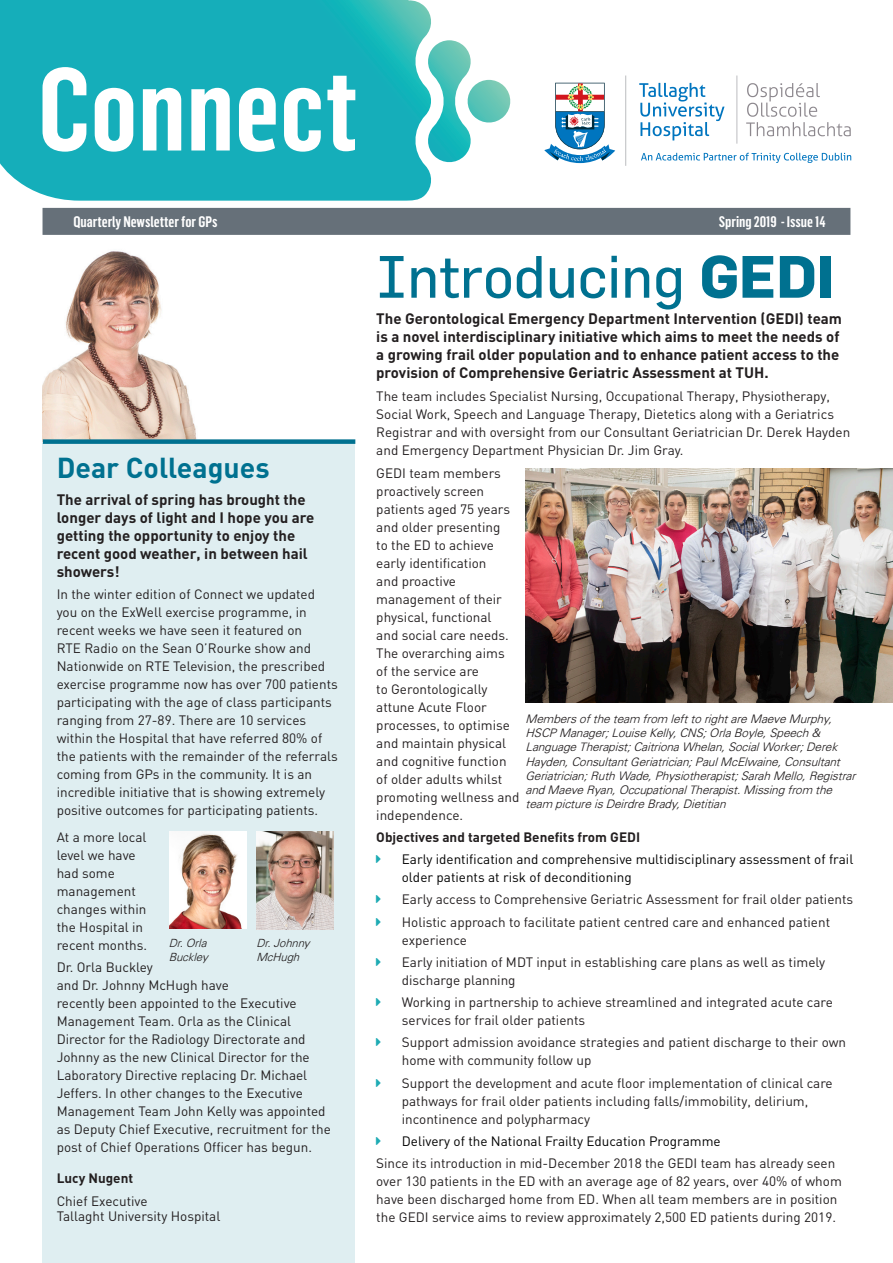
<style>
.page{position:relative;width:893px;height:1263px;background:#fff}
.page>*{position:absolute;margin:0;border:0;box-sizing:border-box;transform-origin:0 0}
.t1{font:58.5px "Flama";color:#007190}
.t2{font:700 28.5px "DIN";color:#007190}
.BODY{font:700 15px/18px "DIN";color:#231f20}
.t3{font:600 15px "Flama Condensed";color:#fff}
.BODY-2{font:13.5px/18px "DIN";color:#231f20}
.BODY-3{font:13.5px/18px "DIN";color:#000}
.BODY-4{font:700 13.5px "DIN";color:#231f20}
.Caption_new{font:italic 300 11.7px/14.1px "Univers";color:#231f20}
.Caption_new-2{font:italic 300 11.25px/13.5px "Univers";color:#231f20}
.s1{font-weight:700}
</style>
<div class="page">
<div style="left:43px;top:444px;width:312px;height:819px;background:#dfeef1"></div>
<div style="left:43px;top:208px;width:807px;height:27px;background:#667079"></div>
<svg style="left:433px;top:40px;width:78px;height:123px"></svg>
<svg style="left:0;top:0;width:433px;height:201px;background:#20b2bc"></svg>
<svg style="left:641px;top:153px;width:210px;height:10px"></svg>
<svg style="left:746px;top:83px;width:105px;height:53px"></svg>
<hr style="left:625px;top:76px;width:1px;height:90px;background:#bcbdc0">
<svg style="left:639px;top:83px;width:85px;height:57px"></svg>
<hr style="left:736px;top:76px;width:1px;height:68px;background:#bcbdc0">
<svg style="left:544px;top:83px;width:71px;height:80px"></svg>
<svg style="left:43px;top:67px;width:43px;height:85px"></svg>
<svg style="left:95px;top:88px;width:38px;height:64px"></svg>
<svg style="left:143px;top:88px;width:38px;height:62px"></svg>
<svg style="left:191px;top:88px;width:39px;height:62px"></svg>
<svg style="left:239px;top:88px;width:37px;height:64px"></svg>
<svg style="left:284px;top:88px;width:37px;height:64px"></svg>
<svg style="left:327px;top:76px;width:28px;height:75px"></svg>
<img style="left:43px;top:251px;width:154px;height:188px">
<div style="left:43px;top:439px;width:312px;height:5px;background:#007190"></div>
<img style="left:169px;top:831px;width:78px;height:97px">
<img style="left:256px;top:832px;width:77px;height:97px">
<img style="left:525px;top:468px;width:368px;height:234px">
<p class="t3" style="left:73px;top:212px;width:146px">Quarterly Newsletter for GPs</p>
<p class="t3" style="left:719px;top:212px;width:109px">Spring 2019 - Issue 14</p>
<h2 class="t1" style="left:376px;top:241px;width:460px">Introducing <span class="s1">GEDI</span></h2>
<p class="BODY" style="left:376px;top:309px;width:467px">The Gerontological Emergency Department Intervention (GEDI) team is a novel interdisciplinary initiative which aims to meet the needs of a growing frail older population and to enhance patient access to the provision of Comprehensive Geriatric Assessment at TUH.</p>
<p class="BODY-2" style="left:376px;top:387px;width:475px">The team includes Specialist Nursing, Occupational Therapy, Physiotherapy, Social Work, Speech and Language Therapy, Dietetics along with a Geriatrics Registrar and with oversight from our Consultant Geriatrician Dr. Derek Hayden and Emergency Department Physician Dr. Jim Gray.</p>
<p class="BODY-2" style="left:376px;top:463px;width:145px">GEDI team members proactively screen patients aged 75 years and older presenting<br>to the ED to achieve early identification<br>and proactive management of their physical, functional<br>and social care needs.<br>The overarching aims of the service are<br>to Gerontologically attune Acute Floor processes, to optimise and maintain physical and cognitive function of older adults whilst promoting wellness and independence.</p>
<p class="BODY-4" style="left:376px;top:828px;width:265px">Objectives and targeted Benefits from GEDI</p>
<p class="BODY-3" style="left:402px;top:850px;width:453px">Early identification and comprehensive multidisciplinary assessment of frail older patients at risk of deconditioning</p>
<p class="BODY-2" style="left:402px;top:890px;width:453px">Early access to Comprehensive Geriatric Assessment for frail older patients</p>
<p class="BODY-2" style="left:402px;top:912px;width:430px">Holistic approach to facilitate patient centred care and enhanced patient experience</p>
<p class="BODY-2" style="left:402px;top:953px;width:425px">Early initiation of MDT input in establishing care plans as well as timely discharge planning</p>
<p class="BODY-2" style="left:402px;top:993px;width:433px">Working in partnership to achieve streamlined and integrated acute care services for frail older patients</p>
<p class="BODY-2" style="left:402px;top:1033px;width:446px">Support admission avoidance strategies and patient discharge to their own home with community follow up</p>
<p class="BODY-2" style="left:402px;top:1073px;width:432px">Support the development and acute floor implementation of clinical care pathways for frail older patients including falls/immobility, delirium, incontinence and polypharmacy</p>
<p class="BODY-3" style="left:402px;top:1132px;width:320px">Delivery of the National Frailty Education Programme</p>
<p class="BODY-2" style="left:376px;top:1154px;width:467px">Since its introduction in mid-December 2018 the GEDI team has already seen over 130 patients in the ED with an average age of 82 years, over 40% of whom have been discharged home from ED. When all team members are in position the GEDI service aims to review approximately 2,500 ED patients during 2019.</p>
<h3 class="t2" style="left:57px;top:449px;width:215px">Dear Colleagues</h3>
<p class="BODY" style="left:57px;top:490px;width:259px">The arrival of spring has brought the longer days of light and I hope you are getting the opportunity to enjoy the recent good weather, in between hail showers!</p>
<p class="BODY-2" style="left:57px;top:585px;width:283px">In the winter edition of Connect we updated you on the ExWell exercise programme, in recent weeks we have seen it featured on<br>RTE Radio on the Sean O’Rourke show and Nationwide on RTE Television, the prescribed exercise programme now has over 700 patients participating with the age of class participants ranging from 27-89. There are 10 services within the Hospital that have referred 80% of the patients with the remainder of the referrals coming from GPs in the community. It is an incredible initiative that is showing extremely positive outcomes for participating patients.</p>
<p class="BODY-2" style="left:57px;top:827px;width:92px">At a more local level we have had some management changes within the Hospital in recent months.</p>
<p class="BODY-2" style="left:57px;top:958px;width:276px">Dr. Orla Buckley<br>and Dr. Johnny McHugh have<br>recently been appointed to the Executive Management Team. Orla as the Clinical Director for the Radiology Directorate and Johnny as the new Clinical Director for the Laboratory Directive replacing Dr. Michael Jeffers. In other changes to the Executive Management Team John Kelly was appointed as Deputy Chief Executive, recruitment for the post of Chief Operations Officer has begun.</p>
<p class="BODY-4" style="left:57px;top:1169px;width:78px">Lucy Nugent</p>
<p class="BODY-2" style="left:57px;top:1193px;width:165px;line-height:15px">Chief Executive<br>Tallaght University Hospital</p>
<p class="Caption_new" style="left:525px;top:712px;width:331px">Members of the team from left to right are Maeve Murphy, HSCP Manager; Louise Kelly, CNS; Orla Boyle, Speech &amp; Language Therapist; Caitriona Whelan, Social Worker; Derek Hayden, Consultant Geriatrician; Paul McElwaine, Consultant Geriatrician; Ruth Wade, Physiotherapist; Sarah Mello, Registrar and Maeve Ryan, Occupational Therapist. Missing from the team picture is Deirdre Brady, Dietitian</p>
<p class="Caption_new-2" style="left:169px;top:936px;width:41px">Dr. Orla<br>Buckley</p>
<p class="Caption_new-2" style="left:256px;top:936px;width:55px">Dr. Johnny<br>McHugh</p>
</div>
